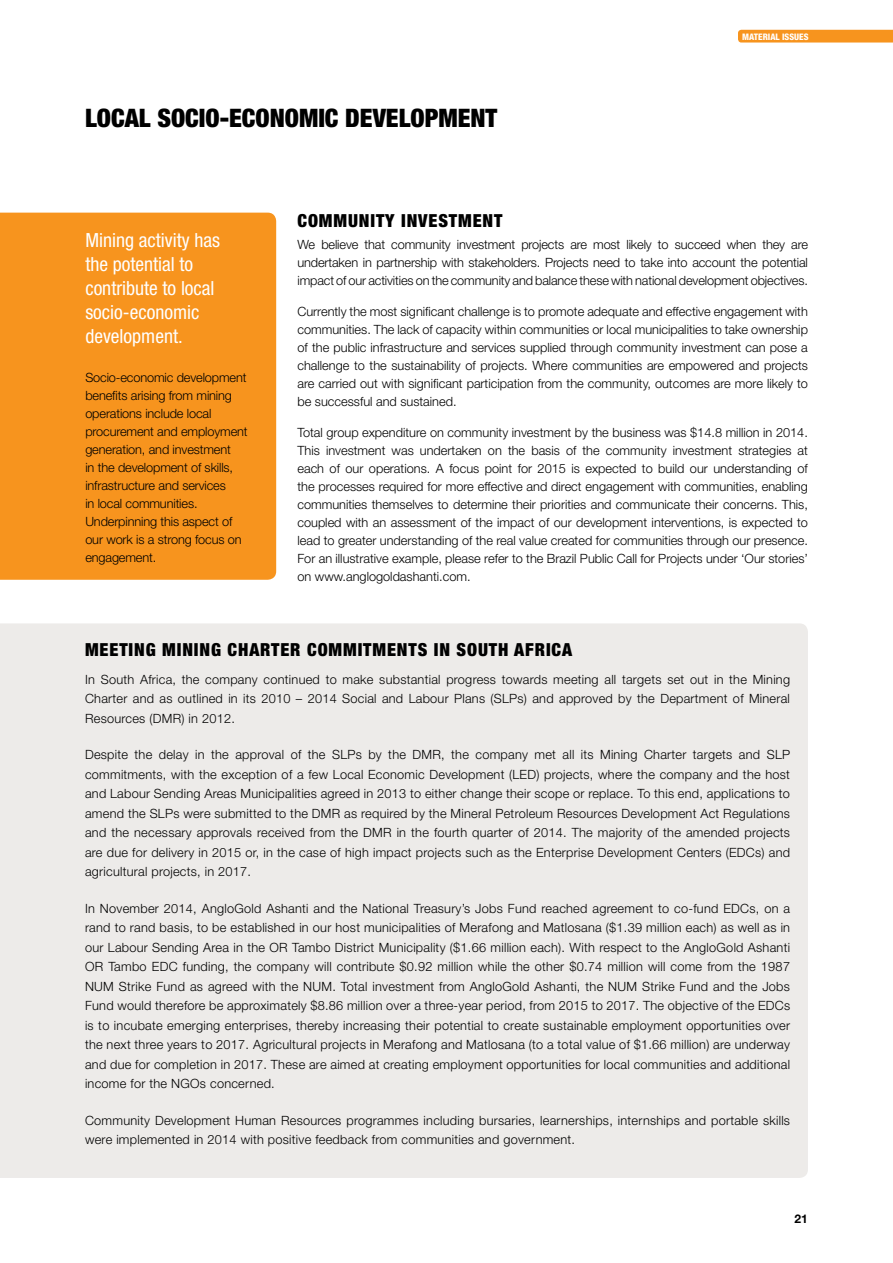
<style>
.page{position:relative;width:893px;height:1263px;background:#fff}
.page>*{position:absolute;margin:0;border:0;box-sizing:border-box;transform-origin:0 0}
.t1{font:900 condensed 25.5px "Helvetica Neue";color:#000}
.t2{font:condensed 19.5px/24px "Helvetica Neue";color:#fff}
.t3{font:900 condensed 18px "Helvetica Neue";letter-spacing:.05em;color:#000}
.t4{font:300 12.75px/18px "Helvetica Neue";color:#000;text-align:justify}
.t5{font:300 12.75px/19.5px "Helvetica Neue";letter-spacing:.02em;color:#000}
.t6{font:700 12px "Helvetica Neue";color:#000}
.t7{font:800 condensed 9px "Helvetica Neue";color:#fff}
</style>
<div class="page">
<div style="left:0;top:623px;width:808px;height:555px;background:#edebe9"></div>
<div style="left:1px;top:213px;width:275px;height:367px;background:#f7941e"></div>
<svg style="left:738px;top:30px;width:155px;height:13px;background:#f79826"></svg>
<svg style="left:0;top:213px;width:1px;height:610px"></svg>
<h1 class="t1" style="left:85px;top:102px;width:414px">LOCAL SOCIO-ECONOMIC DEVELOPMENT</h1>
<p class="t7" style="left:742px;top:31px;width:68px">MATERIAL ISSUES</p>
<h2 class="t2" style="left:85px;top:228px;width:136px">Mining activity has the potential to contribute to local socio-economic development.</h2>
<p class="t4" style="left:85px;top:368px;width:164px;text-align:left">Socio-economic development benefits arising from mining operations include local procurement and employment generation, and investment<br>in the development of skills, infrastructure and services<br>in local communities.<br>Underpinning this aspect of our work is a strong focus on engagement.</p>
<h3 class="t3" style="left:297px;top:210px;width:207px">COMMUNITY INVESTMENT</h3>
<p class="t4" style="left:297px;top:236px;width:512px">We believe that community investment projects are most likely to succeed when they are undertaken in partnership with stakeholders. Projects need to take into account the potential impact of our activities on the community and balance these with national development objectives.</p>
<p class="t4" style="left:297px;top:302px;width:512px">Currently the most significant challenge is to promote adequate and effective engagement with communities. The lack of capacity within communities or local municipalities to take ownership of the public infrastructure and services supplied through community investment can pose a challenge to the sustainability of projects. Where communities are empowered and projects are carried out with significant participation from the community, outcomes are more likely to be successful and sustained.</p>
<p class="t4" style="left:297px;top:423px;width:512px">Total group expenditure on community investment by the business was $14.8 million in 2014.<br>This investment was undertaken on the basis of the community investment strategies at each of our operations. A focus point for 2015 is expected to build our understanding of the processes required for more effective and direct engagement with communities, enabling communities themselves to determine their priorities and communicate their concerns. This, coupled with an assessment of the impact of our development interventions, is expected to lead to greater understanding of the real value created for communities through our presence.<br>For an illustrative example, please refer to the Brazil Public Call for Projects under ‘Our stories’ on www.anglogoldashanti.com.</p>
<h3 class="t3" style="left:85px;top:638px;width:489px">MEETING MINING CHARTER COMMITMENTS IN SOUTH AFRICA</h3>
<p class="t4" style="left:85px;top:669px;width:707px;line-height:19.5px">In South Africa, the company continued to make substantial progress towards meeting all targets set out in the Mining Charter and as outlined in its 2010 – 2014 Social and Labour Plans (SLPs) and approved by the Department of Mineral Resources (DMR) in 2012.</p>
<p class="t4" style="left:85px;top:745px;width:707px;line-height:19.5px">Despite the delay in the approval of the SLPs by the DMR, the company met all its Mining Charter targets and SLP commitments, with the exception of a few Local Economic Development (LED) projects, where the company and the host and Labour Sending Areas Municipalities agreed in 2013 to either change their scope or replace. To this end, applications to amend the SLPs were submitted to the DMR as required by the Mineral Petroleum Resources Development Act Regulations and the necessary approvals received from the DMR in the fourth quarter of 2014. The majority of the amended projects are due for delivery in 2015 or, in the case of high impact projects such as the Enterprise Development Centers (EDCs) and agricultural projects, in 2017.</p>
<p class="t4" style="left:85px;top:898px;width:707px;line-height:19.5px">In November 2014, AngloGold Ashanti and the National Treasury’s Jobs Fund reached agreement to co-fund EDCs, on a rand to rand basis, to be established in our host municipalities of Merafong and Matlosana ($1.39 million each) as well as in our Labour Sending Area in the OR Tambo District Municipality ($1.66 million each). With respect to the AngloGold Ashanti OR Tambo EDC funding, the company will contribute $0.92 million while the other $0.74 million will come from the 1987<br>NUM Strike Fund as agreed with the NUM. Total investment from AngloGold Ashanti, the NUM Strike Fund and the Jobs Fund would therefore be approximately $8.86 million over a three-year period, from 2015 to 2017. The objective of the EDCs is to incubate emerging enterprises, thereby increasing their potential to create sustainable employment opportunities over the next three years to 2017. Agricultural projects in Merafong and Matlosana (to a total value of $1.66 million) are underway and due for completion in 2017. These are aimed at creating employment opportunities for local communities and additional income for the NGOs concerned.</p>
<p class="t5" style="left:85px;top:1110px;width:706px">Community Development Human Resources programmes including bursaries, learnerships, internships and portable skills were implemented in 2014 with positive feedback from communities and government.</p>
<p class="t6" style="left:795px;top:1212px;width:15px">21</p>
</div>
